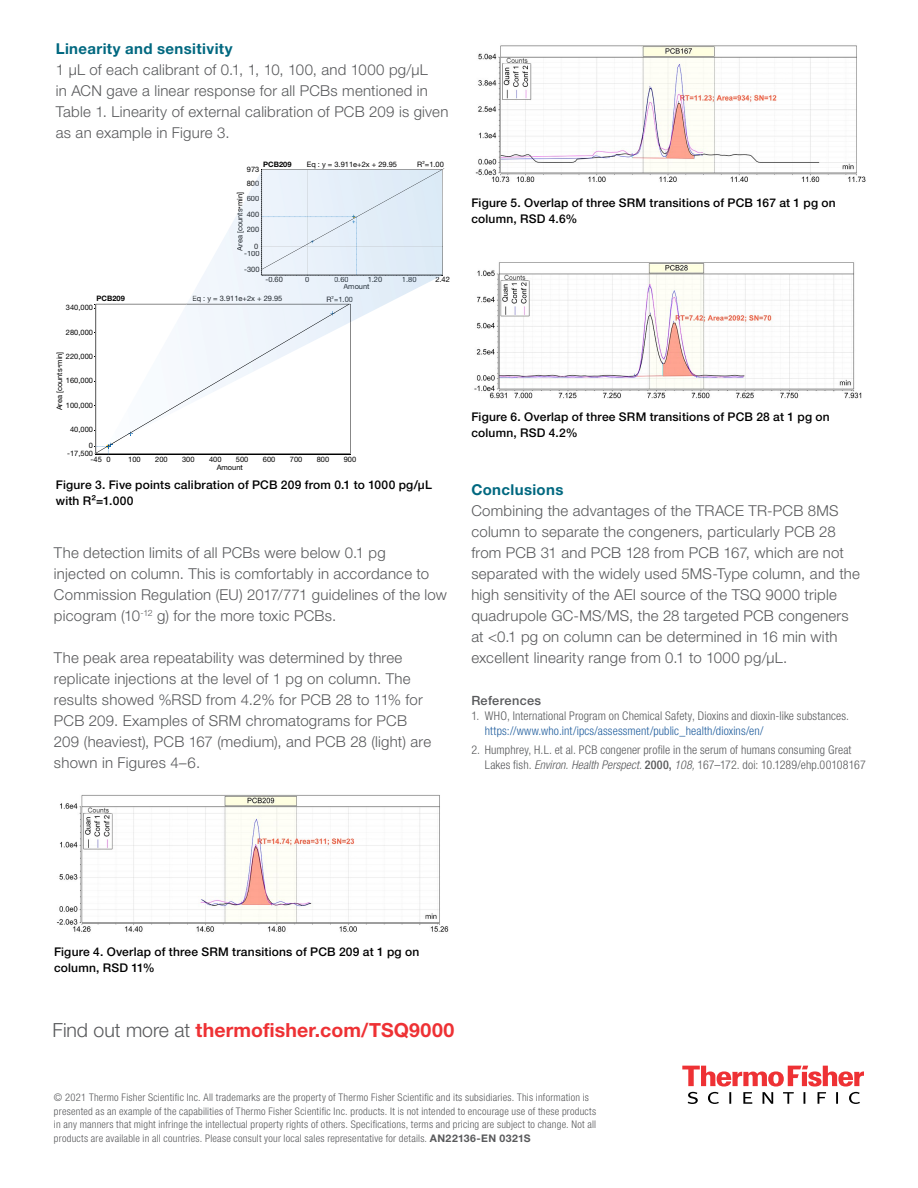
<style>
.page{position:relative;width:918px;height:1188px;background:#fff}
.page>*{position:absolute;margin:0;border:0;box-sizing:border-box;transform-origin:0 0}
.t1{font:700 19.5px "Helvetica Neue LTW1 G";letter-spacing:.01em;color:#ee3134}
.t2{font:300 15px/21px "Helvetica Neue LTW1 G";letter-spacing:.015em;color:#58595b}
.t3{font:700 15px "Helvetica Neue LTW1 G";letter-spacing:.025em;color:#006880}
.t4{font:500 12.75px "Helvetica Neue LTW1 G";letter-spacing:.025em;color:#58595b}
.t5{font:500 12px/15.8px "Helvetica Neue LTW1 G";letter-spacing:.02em;color:#000}
.t6{font:300 condensed 12px/15px "Helvetica Neue LTW1 G";letter-spacing:.005em;color:#58595b}
.t7{font:300 condensed 12px "Helvetica Neue LTW1 G";letter-spacing:.01em;color:#215e9e}
.t8{font:300 condensed 10.5px/13.5px "Helvetica Neue LTW1 G";letter-spacing:.025em;color:#58595b}
.t9{font:7.5px "Helvetica Neue LTW1 G";color:#000}
.t10{font:7.5px "Helvetica Neue LTW1 G";color:#22292f}
.t11{font:7.5px "Helvetica Neue LTW1 G";color:#20262b}
.t12{font:700 7.5px "Helvetica Neue LTW1 G";color:#000}
.t13{font:7.5px "Helvetica Neue LTW1 G";color:#263038}
.t14{font:7.5px "Helvetica Neue LTW1 G";color:#232930}
.t15{font:7.5px "Helvetica Neue LTW1 G";color:#27323c}
.t16{font:7.5px "Helvetica Neue LTW1 G";color:#232a31}
.t17{font:7.5px "Helvetica Neue LTW1 G";color:#22282e}
.t18{font:7.5px "Helvetica Neue LTW1 G";color:#27333d}
.t19{font:7.5px "Helvetica Neue LTW1 G";color:#293640}
.t20{font:7.5px "Helvetica Neue LTW1 G";color:#242b32}
.t21{font:7.5px "Helvetica Neue LTW1 G";color:#232a30}
.t22{font:7.5px "Helvetica Neue LTW1 G";color:#252d35}
.s1{color:#000}
.s2{color:#22282e}
.s3{color:#232930}
.s4{color:#242b32}
.s5{color:#28313a}
.s6{color:#293541}
.s7{color:#263039}
.s8{color:#26313a}
.s9{color:#27313b}
.s10{color:#1f2327}
.s11{color:#1f2429}
.s12{color:#20252a}
.s13{color:#21272d}
.s14{color:#22292f}
.s15{color:#262f37}
.s16{color:#293742}
.s17{font-style:italic}
.s18{font-weight:500}
.s19{font-weight:300;color:#58595b}
.s20{font-weight:700;font-stretch:normal}
</style>
<div class="page">
<svg style="left:682px;top:1066px;width:182px;height:38px"></svg>
<img style="left:56px;top:794px;width:393px;height:138px">
<img style="left:192px;top:215px;width:237px;height:107px">
<img style="left:237px;top:210px;width:3px;height:41px">
<svg style="left:240px;top:168px;width:204px;height:114px;background:#e1ebf4"></svg>
<img style="left:334px;top:277px;width:14px;height:5px">
<img style="left:343px;top:284px;width:26px;height:5px">
<svg style="left:94px;top:296px;width:257px;height:159px"></svg>
<img style="left:475px;top:45px;width:391px;height:138px">
<img style="left:474px;top:262px;width:388px;height:137px">
<p class="t3" style="left:56px;top:39px;width:178px">Linearity and sensitivity</p>
<p class="t2" style="left:56px;top:59px;width:394px">1 µL of each calibrant of 0.1, 1, 10, 100, and 1000 pg/µL<br>in ACN gave a linear response for all PCBs mentioned in Table 1. Linearity of external calibration of PCB 209 is given as an example in Figure 3.</p>
<p class="t12" style="left:263px;top:159px;width:30px">PCB209</p>
<p class="t9" style="left:307px;top:159px;width:92px">Eq : y = 3.911e+2x + 29.95</p>
<p class="t9" style="left:417px;top:159px;width:28px">R<sup>2</sup>=1.00</p>
<p class="t9" style="left:247px;top:165px;width:14px">973</p>
<p class="t20" style="left:247px;top:178px;width:14px"><span class="s1">8</span>00</p>
<p class="t10" style="left:235px;top:251px;width:60px;rotate:-90deg"><span class="s2">Area [</span>counts m* <span class="s1">in]</span></p>
<p class="t14" style="left:247px;top:194px;width:14px">600</p>
<p class="t14" style="left:247px;top:209px;width:14px">400</p>
<p class="t21" style="left:247px;top:225px;width:14px">200</p>
<p class="t14" style="left:254px;top:242px;width:6px">0</p>
<p class="t10" style="left:244px;top:249px;width:17px">-10<span class="s3">0</span></p>
<p class="t17" style="left:244px;top:265px;width:17px">-30<span class="s3">0</span></p>
<p class="t12" style="left:97px;top:294px;width:30px">PCB209</p>
<p class="t9" style="left:66px;top:303px;width:29px">340,000</p>
<p class="t9" style="left:66px;top:327px;width:29px">280,000</p>
<p class="t9" style="left:55px;top:410px;width:60px;rotate:-90deg">Area [counts min]</p>
<p class="t9" style="left:66px;top:352px;width:29px">220,000</p>
<p class="t9" style="left:56px;top:368px;width:4px;rotate:-90deg">*</p>
<p class="t9" style="left:66px;top:376px;width:29px">160,000</p>
<p class="t9" style="left:66px;top:400px;width:29px">100,000</p>
<p class="t9" style="left:70px;top:425px;width:24px">40,000</p>
<p class="t9" style="left:89px;top:441px;width:6px">0</p>
<p class="t16" style="left:265px;top:275px;width:19px">-0.<span class="s4">60</span></p>
<p class="t22" style="left:305px;top:275px;width:6px">0</p>
<p class="t13" style="left:334px;top:275px;width:16px">0.6<span class="s5">0</span></p>
<p class="t18" style="left:368px;top:275px;width:16px">1.20</p>
<p class="t19" style="left:402px;top:275px;width:16px">1.8<span class="s6">0</span></p>
<p class="t15" style="left:343px;top:282px;width:28px"><span class="s7">A</span><span class="s8">m</span><span class="s9">o</span>unt</p>
<p class="t11" style="left:192px;top:294px;width:92px"><span class="s10">Eq</span> <span class="s11">: y</span> <span class="s12">=</span> 3.911e<span class="s13">+</span><span class="s2">2x</span> <span class="s14">+</span> <span class="s3">29.</span><span class="s4">95</span></p>
<p class="t13" style="left:326px;top:295px;width:28px"><span class="s15">R</span><sup>2</sup>=1<span class="s7">.0</span><span class="s5">0</span></p>
<p class="t9" style="left:67px;top:449px;width:27px">-17,500</p>
<p class="t9" style="left:91px;top:454px;width:21px">-45 0</p>
<p class="t9" style="left:263px;top:454px;width:14px">600</p>
<p class="t9" style="left:317px;top:454px;width:14px">800</p>
<p class="t9" style="left:344px;top:454px;width:14px">900</p>
<p class="t9" style="left:128px;top:454px;width:14px">100</p>
<p class="t9" style="left:155px;top:454px;width:14px">200</p>
<p class="t9" style="left:182px;top:454px;width:14px">300</p>
<p class="t9" style="left:209px;top:454px;width:14px">400</p>
<p class="t9" style="left:236px;top:454px;width:14px">500</p>
<p class="t9" style="left:290px;top:454px;width:14px">700</p>
<p class="t9" style="left:217px;top:462px;width:28px">Amount</p>
<p class="t9" style="left:435px;top:275px;width:16px"><span class="s16">2</span>.42</p>
<p class="t5" style="left:56px;top:477px;width:378px">Figure 3. Five points calibration of PCB 209 from 0.1 to 1000 pg/µL with R²=1.000</p>
<p class="t2" style="left:54px;top:542px;width:395px">The detection limits of all PCBs were below 0.1 pg<br>injected on column. This is comfortably in accordance to Commission Regulation (EU) 2017/771 guidelines of the low picogram (10<sup>-12</sup> g) for the more toxic PCBs.</p>
<p class="t2" style="left:54px;top:647px;width:379px">The peak area repeatability was determined by three replicate injections at the level of 1 pg on column. The results showed %RSD from 4.2% for PCB 28 to 11% for PCB 209. Examples of SRM chromatograms for PCB 209 (heaviest), PCB 167 (medium), and PCB 28 (light) are shown in Figures 4–6.</p>
<p class="t5" style="left:471px;top:195px;width:366px">Figure 5. Overlap of three SRM transitions of PCB 167 at 1 pg on column, RSD 4.6%</p>
<p class="t5" style="left:471px;top:409px;width:360px">Figure 6. Overlap of three SRM transitions of PCB 28 at 1 pg on column, RSD 4.2%</p>
<p class="t3" style="left:471px;top:480px;width:94px">Conclusions</p>
<p class="t2" style="left:471px;top:500px;width:390px">Combining the advantages of the TRACE TR-PCB 8MS column to separate the congeners, particularly PCB 28 from PCB 31 and PCB 128 from PCB 167, which are not separated with the widely used 5MS-Type column, and the high sensitivity of the AEI source of the TSQ 9000 triple quadrupole GC-MS/MS, the 28 targeted PCB congeners at &lt;0.1 pg on column can be determined in 16 min with excellent linearity range from 0.1 to 1000 pg/µL.</p>
<p class="t4" style="left:471px;top:693px;width:71px">References</p>
<p class="t6" style="left:471px;top:708px;width:379px">1. WHO, International Program on Chemical Safety, Dioxins and dioxin-like substances.</p>
<p class="t7" style="left:485px;top:724px;width:280px">https://www.who.int/ipcs/assessment/public_health/dioxins/en/</p>
<p class="t6" style="left:485px;top:742px;width:382px;text-indent:-14px">2. Humphrey, H.L. et al. PCB congener profile in the serum of humans consuming Great<br>Lakes fish. <span class="s17">Environ. Health Perspect.</span> <span class="s18">2000,</span> <span class="s17">108,</span> 167–172. doi: 10.1289/ehp.00108167</p>
<p class="t5" style="left:54px;top:944px;width:367px">Figure 4. Overlap of three SRM transitions of PCB 209 at 1 pg on column, RSD 11%</p>
<h1 class="t1" style="left:53px;top:1018px;width:403px"><span class="s19">Find out more at</span> thermofisher.com/TSQ9000</h1>
<p class="t8" style="left:54px;top:1091px;width:544px">© 2021 Thermo Fisher Scientific Inc. All trademarks are the property of Thermo Fisher Scientific and its subsidiaries. This information is presented as an example of the capabilities of Thermo Fisher Scientific Inc. products. It is not intended to encourage use of these products in any manners that might infringe the intellectual property rights of others. Specifications, terms and pricing are subject to change. Not all products are available in all countries. Please consult your local sales representative for details. <span class="s20">AN22136-EN 0321S</span></p>
</div>
